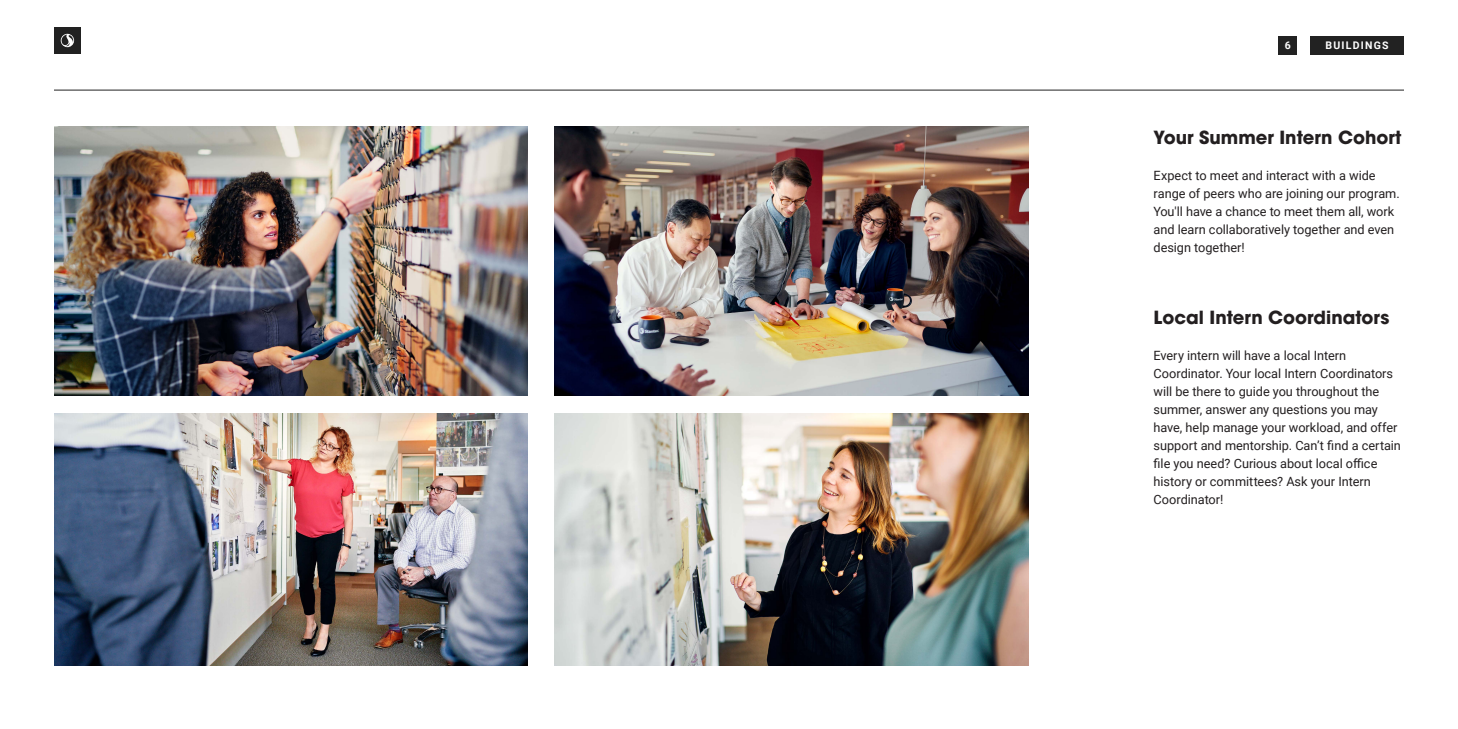
<style>
.page{position:relative;width:1458px;height:729px;background:#fff}
.page>*{position:absolute;margin:0;border:0;box-sizing:border-box;transform-origin:0 0}
.Story_Intro_1{font:700 18px "ITC Avant Garde Pro";color:#231f20}
.t1{font:12.75px/18px "Roboto";letter-spacing:-.005em;color:#231f20}
.t2{font:700 10.5px "Roboto";letter-spacing:.115em;color:#fff}
</style>
<div class="page">
<img style="left:54px;top:126px;width:474px;height:270px">
<img style="left:54px;top:414px;width:474px;height:252px">
<img style="left:555px;top:126px;width:473px;height:270px">
<img style="left:555px;top:414px;width:473px;height:252px">
<div style="left:54px;top:27px;width:27px;height:27px;background:#212121"></div>
<svg style="left:60px;top:34px;width:14px;height:13px"></svg>
<div style="left:1310px;top:36px;width:94px;height:18px;background:#222"></div>
<div style="left:1279px;top:36px;width:18px;height:18px;background:#222"></div>
<hr style="left:54px;top:90px;width:1350px;height:1px;background:#222">
<p class="t2" style="left:1285px;top:38px;width:8px">6</p>
<p class="t2" style="left:1326px;top:38px;width:64px">BUILDINGS</p>
<p class="Story_Intro_1" style="left:1154px;top:125px;width:249px">Your Summer Intern Cohort</p>
<p class="t1" style="left:1154px;top:166px;width:248px">Expect to meet and interact with a wide range of peers who are joining our program.<br>You'll have a chance to meet them all, work and learn collaboratively together and even design together!</p>
<p class="Story_Intro_1" style="left:1154px;top:305px;width:237px">Local Intern Coordinators</p>
<p class="t1" style="left:1154px;top:346px;width:249px">Every intern will have a local Intern Coordinator. Your local Intern Coordinators will be there to guide you throughout the summer, answer any questions you may have, help manage your workload, and offer support and mentorship. Can’t find a certain file you need? Curious about local office history or committees? Ask your Intern Coordinator!</p>
</div>
